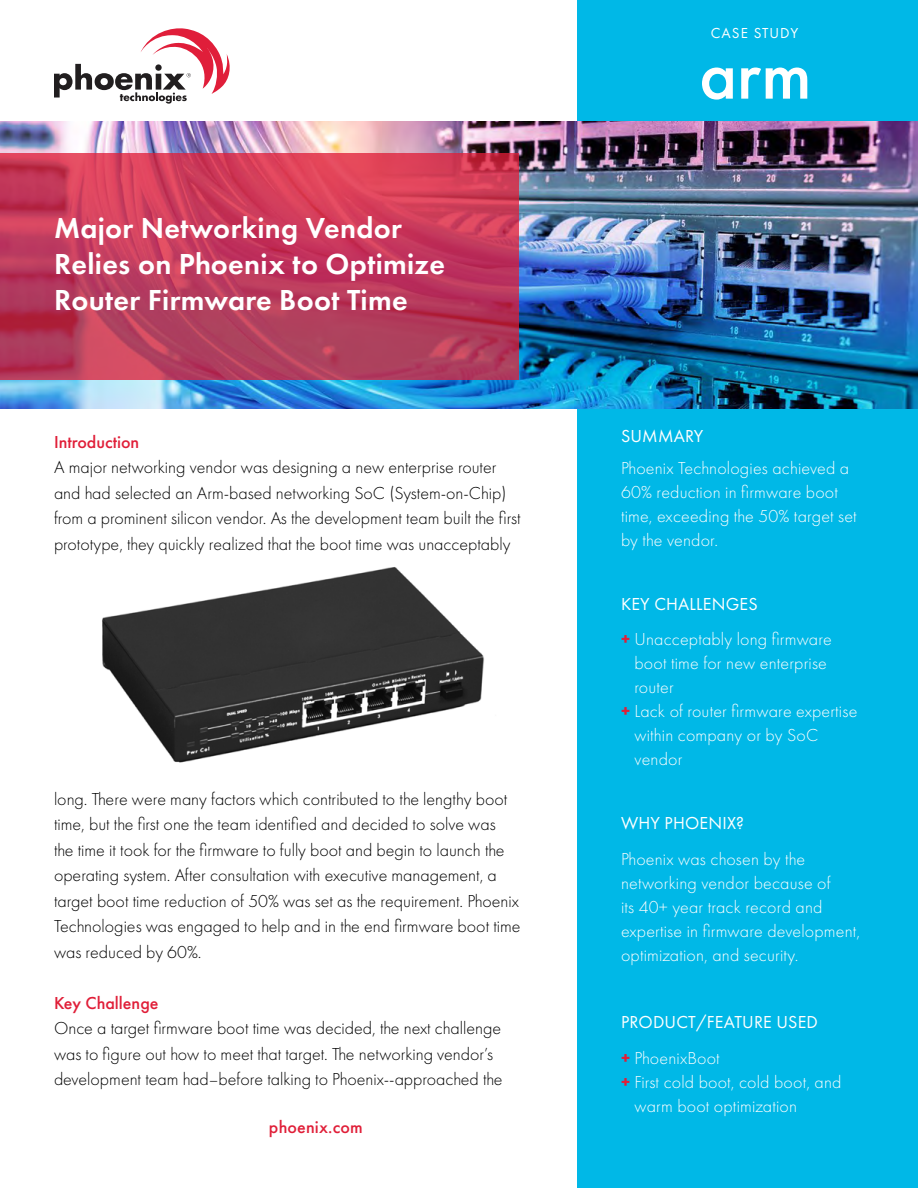
<style>
.page{position:relative;width:918px;height:1188px;background:#fff}
.page>*{position:absolute;margin:0;border:0;box-sizing:border-box;transform-origin:0 0}
.t1{font:600 30px/36px "Futura PT";letter-spacing:.01em;color:#fff}
.t2{font:300 18px/25.5px "Futura PT";color:#000}
.t3{font:300 18px/24px "Futura PT";letter-spacing:.01em;color:#fff}
.t4{font:18px "Futura PT";letter-spacing:.01em;color:#fff}
.t5{font:500 18px "Futura PT";color:#e01e38}
.t6{font:15px "Futura PT";letter-spacing:.075em;color:#fff}
.s1{font-weight:800;color:#e01e38}
</style>
<div class="page">
<div style="left:578px;top:0;width:340px;height:1188px;background:#00b8e7"></div>
<img style="left:0;top:122px;width:918px;height:286px">
<svg style="left:54px;top:28px;width:176px;height:76px"></svg>
<svg style="left:0;top:154px;width:519px;height:226px;background:#c23b5b"></svg>
<svg style="left:702px;top:68px;width:105px;height:32px"></svg>
<img style="left:102px;top:567px;width:382px;height:196px">
<h1 class="t1" style="left:54px;top:210px;width:393px">Major Networking Vendor<br>Relies on Phoenix to Optimize<br>Router Firmware Boot Time</h1>
<p class="t5" style="left:54px;top:431px;width:87px">Introduction</p>
<p class="t2" style="left:54px;top:455px;width:468px">A major networking vendor was designing a new enterprise router and had selected an Arm-based networking SoC (System-on-Chip) from a prominent silicon vendor. As the development team built the first prototype, they quickly realized that the boot time was unacceptably</p>
<p class="t2" style="left:54px;top:786px;width:468px">long. There were many factors which contributed to the lengthy boot time, but the first one the team identified and decided to solve was<br>the time it took for the firmware to fully boot and begin to launch the operating system. After consultation with executive management, a target boot time reduction of 50% was set as the requirement. Phoenix Technologies was engaged to help and in the end firmware boot time was reduced by 60%.</p>
<p class="t5" style="left:54px;top:992px;width:106px">Key Challenge</p>
<p class="t2" style="left:54px;top:1016px;width:450px">Once a target firmware boot time was decided, the next challenge was to figure out how to meet that target. The networking vendor’s development team had–before talking to Phoenix--approached the</p>
<p class="t5" style="left:269px;top:1116px;width:95px">phoenix.com</p>
<p class="t6" style="left:711px;top:25px;width:89px">CASE STUDY</p>
<p class="t4" style="left:621px;top:426px;width:84px">SUMMARY</p>
<p class="t3" style="left:621px;top:456px;width:237px">Phoenix Technologies achieved a<br>60% reduction in firmware boot time, exceeding the 50% target set by the vendor.</p>
<p class="t4" style="left:621px;top:593px;width:138px">KEY CHALLENGES</p>
<p class="t3" style="left:621px;top:627px;width:213px"><span class="s1">+</span> Unacceptably long firmware</p>
<p class="t3" style="left:634px;top:651px;width:194px">boot time for new enterprise</p>
<p class="t3" style="left:634px;top:675px;width:41px">router</p>
<p class="t3" style="left:621px;top:699px;width:238px"><span class="s1">+</span> Lack of router firmware expertise</p>
<p class="t3" style="left:634px;top:723px;width:185px">within company or by SoC</p>
<p class="t3" style="left:634px;top:747px;width:49px">vendor</p>
<p class="t4" style="left:621px;top:813px;width:125px">WHY PHOENIX?</p>
<p class="t3" style="left:621px;top:847px;width:241px">Phoenix was chosen by the networking vendor because of<br>its 40+ year track record and expertise in firmware development, optimization, and security.</p>
<p class="t4" style="left:621px;top:1012px;width:198px">PRODUCT/FEATURE USED</p>
<p class="t3" style="left:621px;top:1046px;width:100px"><span class="s1">+</span> PhoenixBoot</p>
<p class="t3" style="left:621px;top:1070px;width:222px"><span class="s1">+</span> First cold boot, cold boot, and</p>
<p class="t3" style="left:634px;top:1094px;width:164px">warm boot optimization</p>
</div>
